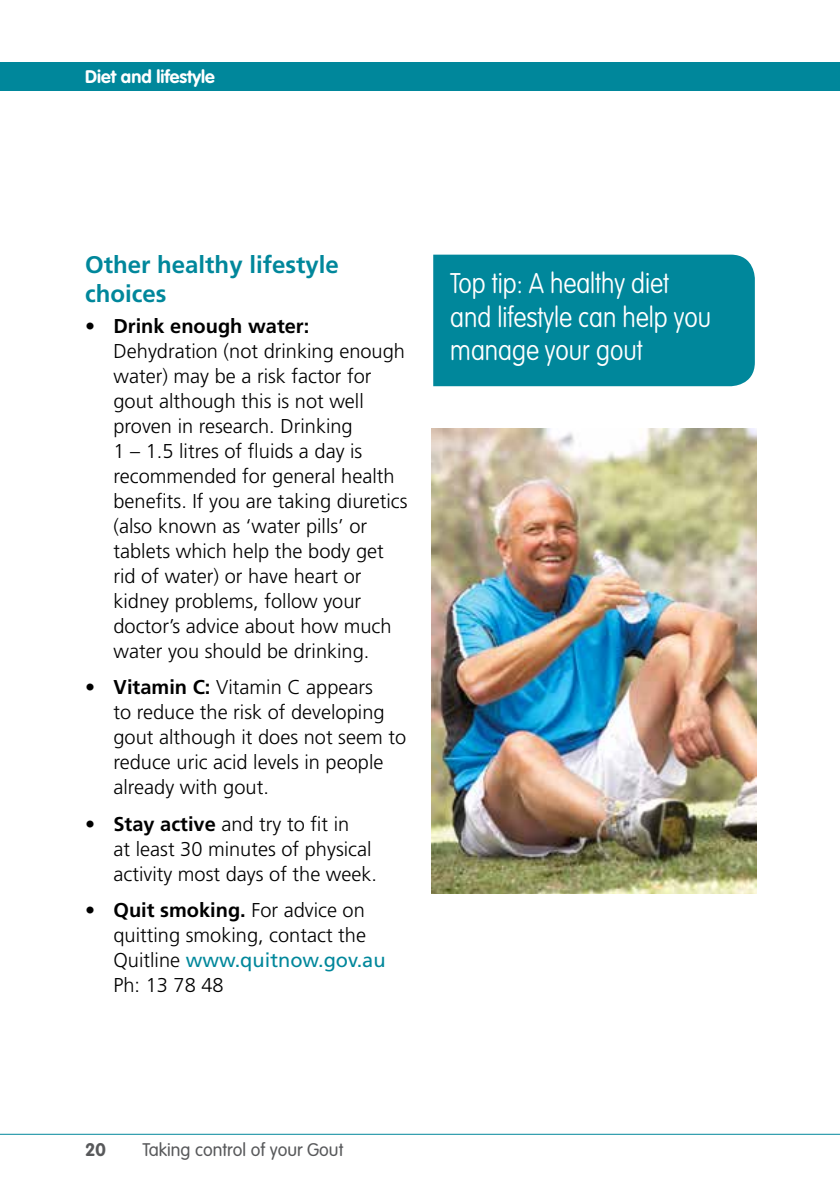
<style>
.page{position:relative;width:840px;height:1191px;background:#fff}
.page>*{position:absolute;margin:0;border:0;box-sizing:border-box;transform-origin:0 0}
.t1{font:100 28px/33.6px "VAG Rounded";color:#fff;scale:.89 1}
.t2{font:700 24px/28.8px "Frutiger";color:#00879b}
.t3{font:300 20px/25px "Frutiger";color:#000}
.t4{font:300 18px "VAG Rounded";color:#58595b}
.t5{font:700 18px "VAG Rounded";color:#fff}
.t6{font:700 18px "VAG Rounded";color:#58595b}
.s1{font-weight:700}
.s2{font-weight:400;color:#00879b}
</style>
<div class="page">
<hr style="left:0;top:1133px;width:839px;height:1px;background:#00879b">
<div style="left:0;top:62px;width:839px;height:29px;background:#00879b"></div>
<img style="left:431px;top:428px;width:324px;height:465px">
<div style="left:433px;top:255px;width:321px;height:131px;background:#00879b"></div>
<p class="t5" style="left:85px;top:66px;width:131px">Diet and lifestyle</p>
<p class="t2" style="left:85px;top:250px;width:255px">Other healthy lifestyle choices</p>
<p class="t3" style="left:113px;top:313px;width:295px;text-indent:-28px">• <span class="s1">Drink enough water:<br></span>Dehydration (not drinking enough water) may be a risk factor for gout although this is not well proven in research. Drinking<br>1 – 1.5 litres of fluids a day is recommended for general health benefits. If you are taking diuretics (also known as ‘water pills’ or tablets which help the body get rid of water) or have heart or kidney problems, follow your doctor’s advice about how much water you should be drinking.</p>
<p class="t3" style="left:113px;top:675px;width:294px;text-indent:-28px">• <span class="s1">Vitamin C:</span> Vitamin C appears<br>to reduce the risk of developing gout although it does not seem to reduce uric acid levels in people already with gout.</p>
<p class="t3" style="left:113px;top:811px;width:265px;text-indent:-28px">• <span class="s1">Stay active</span> and try to fit in<br>at least 30 minutes of physical activity most days of the week.</p>
<p class="t3" style="left:113px;top:897px;width:273px;text-indent:-28px">• <span class="s1">Quit smoking.</span> For advice on quitting smoking, contact the<br>Quitline <span class="s2">www.quitnow.gov.au<br></span>Ph: 13 78 48</p>
<h1 class="t1" style="left:450px;top:267px;width:294px">Top tip: A healthy diet and lifestyle can help you manage your gout</h1>
<p class="t6" style="left:85px;top:1139px;width:22px">20</p>
<p class="t4" style="left:142px;top:1139px;width:202px">Taking control of your Gout</p>
</div>
